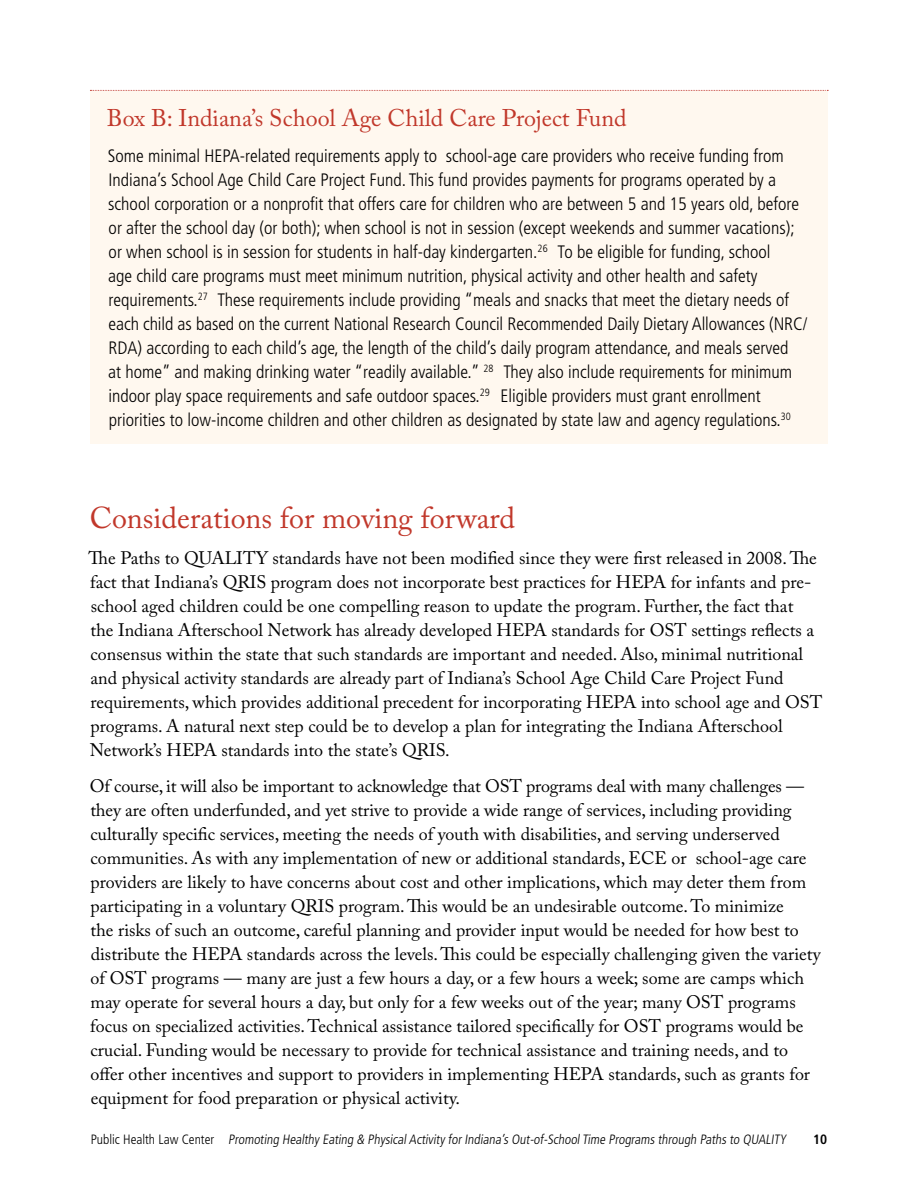
<style>
.page{position:relative;width:918px;height:1188px;background:#fff}
.page>*{position:absolute;margin:0;border:0;box-sizing:border-box;transform-origin:0 0}
.t1{font:30px "Adobe Caslon Pro";color:#c1382b}
.t2{font:24px "Adobe Caslon Pro";color:#c1382b}
.t3{font:18px/24px "Adobe Caslon Pro";color:#000}
.t4{font:300 condensed 18px/24px "Frutiger";color:#000}
.t5{font:300 condensed 13.5px "Frutiger";color:#000}
.t6{font:700 condensed 13.5px "Frutiger";color:#000}
</style>
<div class="page">
<div style="left:90px;top:90px;width:738px;height:354px;background:#fff8ef"></div>
<svg style="left:90px;top:90px;width:738px;height:1px"></svg>
<h2 class="t2" style="left:107px;top:104px;width:521px">Box B: Indiana’s School Age Child Care Project Fund</h2>
<p class="t4" style="left:108px;top:144px;width:701px">Some minimal HEPA-related requirements apply to school-age care providers who receive funding from Indiana’s School Age Child Care Project Fund. This fund provides payments for programs operated by a school corporation or a nonprofit that offers care for children who are between 5 and 15 years old, before or after the school day (or both); when school is not in session (except weekends and summer vacations); or when school is in session for students in half-day kindergarten.<sup>26</sup> To be eligible for funding, school<br>age child care programs must meet minimum nutrition, physical activity and other health and safety requirements.<sup>27</sup> These requirements include providing “meals and snacks that meet the dietary needs of each child as based on the current National Research Council Recommended Daily Dietary Allowances (NRC/ RDA) according to each child’s age, the length of the child’s daily program attendance, and meals served<br>at home” and making drinking water “readily available.” <sup>28</sup> They also include requirements for minimum indoor play space requirements and safe outdoor spaces.<sup>29</sup> Eligible providers must grant enrollment priorities to low-income children and other children as designated by state law and agency regulations.<sup>30</sup></p>
<h1 class="t1" style="left:90px;top:500px;width:427px">Considerations for moving forward</h1>
<p class="t3" style="left:89px;top:546px;width:735px">The Paths to QUALITY standards have not been modified since they were first released in 2008. The fact that Indiana’s QRIS program does not incorporate best practices for HEPA for infants and pre&shy;school aged children could be one compelling reason to update the program. Further, the fact that<br>the Indiana Afterschool Network has already developed HEPA standards for OST settings reflects a consensus within the state that such standards are important and needed. Also, minimal nutritional and physical activity standards are already part of Indiana’s School Age Child Care Project Fund requirements, which provides additional precedent for incorporating HEPA into school age and OST programs. A natural next step could be to develop a plan for integrating the Indiana Afterschool Network’s HEPA standards into the state’s QRIS.</p>
<p class="t3" style="left:90px;top:774px;width:733px">Of course, it will also be important to acknowledge that OST programs deal with many challenges — they are often underfunded, and yet strive to provide a wide range of services, including providing culturally specific services, meeting the needs of youth with disabilities, and serving underserved communities. As with any implementation of new or additional standards, ECE or school-age care providers are likely to have concerns about cost and other implications, which may deter them from participating in a voluntary QRIS program. This would be an undesirable outcome. To minimize<br>the risks of such an outcome, careful planning and provider input would be needed for how best to distribute the HEPA standards across the levels. This could be especially challenging given the variety of OST programs — many are just a few hours a day, or a few hours a week; some are camps which may operate for several hours a day, but only for a few weeks out of the year; many OST programs focus on specialized activities. Technical assistance tailored specifically for OST programs would be crucial. Funding would be necessary to provide for technical assistance and training needs, and to offer other incentives and support to providers in implementing HEPA standards, such as grants for equipment for food preparation or physical activity.</p>
<p class="t5" style="left:91px;top:1132px;width:699px">P u b l i c H e a l t h L a w C e n t e r Promoting Healthy Eating &amp; PhysicalActivity for Indiana’s Out-of-SchoolTime Programs through Paths to QUALITY</p>
<p class="t6" style="left:813px;top:1131px;width:16px">10</p>
</div>
